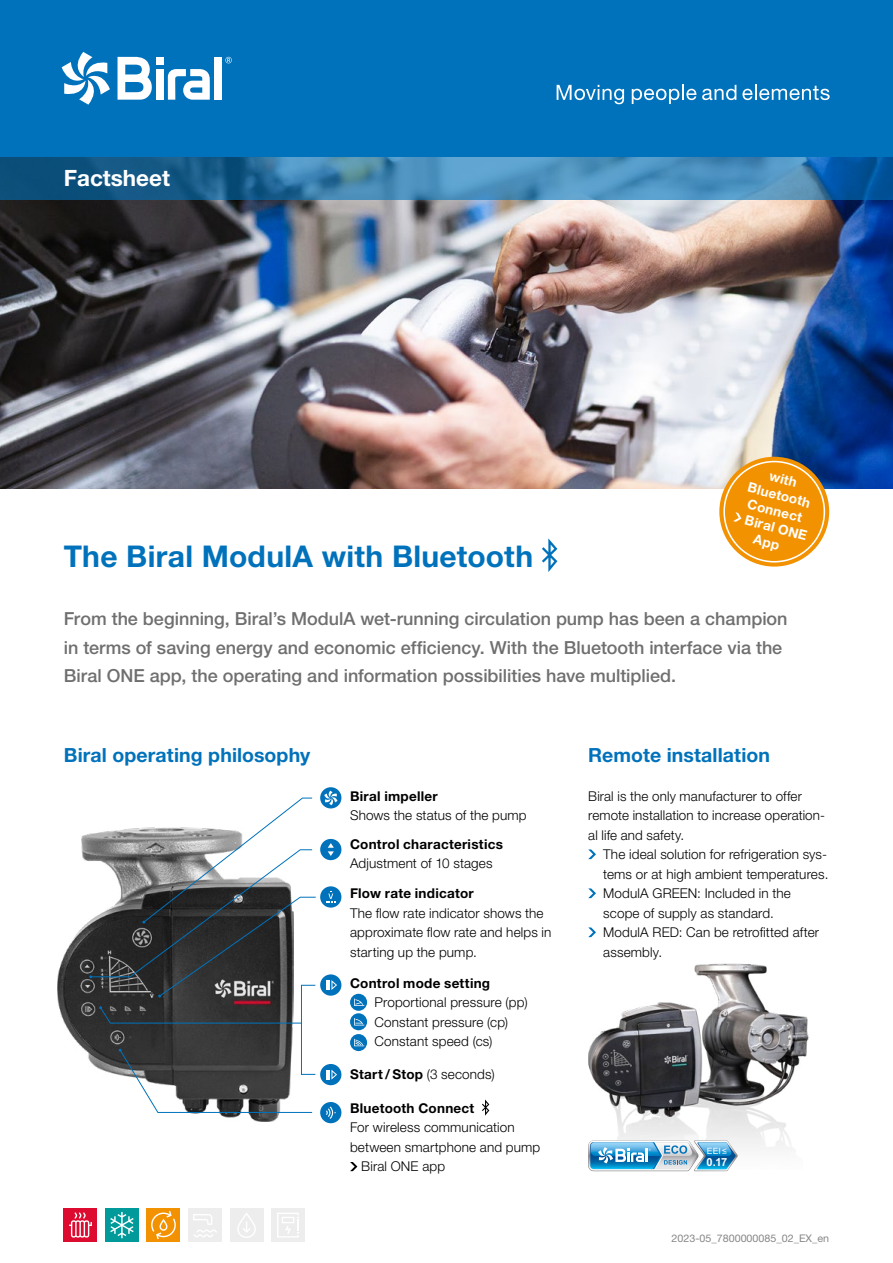
<style>
.page{position:relative;width:893px;height:1263px;background:#fff}
.page>*{position:absolute;margin:0;border:0;box-sizing:border-box;transform-origin:0 0}
.t1{font:700 30px "Helvetica Neue LT Std";letter-spacing:.01em;color:#0072bb}
.t2{font:700 22.5px "Helvetica Neue LT Std";color:#fff}
.t3{font:700 19.5px "Helvetica Neue LT Std";letter-spacing:.005em;color:#0072bb}
.t4{font:500 18px/28.5px "Helvetica Neue LT Std";color:#706f6f}
.t5{font:300 13.5px/19.5px "Helvetica Neue LT Std";letter-spacing:.01em;color:#000}
.t6{font:700 13.5px "Helvetica Neue LT Std";letter-spacing:.02em;color:#000}
.t7{font:700 13.5px/16.2px "Helvetica Neue LT Std";color:#fff;text-align:center}
.t8{font:700 11.1px "Arial";color:#fff}
.t9{font:10.5px "Helvetica Neue LT Std";color:#878787}
.t10{font:8.7px "Arial";color:#fff}
.s1{font-weight:300}
</style>
<div class="page">
<div style="left:0;top:0;width:893px;height:157px;background:#0072bb"></div>
<div style="left:156px;top:69px;width:7px;height:31px;background:#fff"></div>
<div style="left:156px;top:57px;width:7px;height:7px;background:#fff"></div>
<div style="left:214px;top:57px;width:8px;height:43px;background:#fff"></div>
<svg style="left:168px;top:69px;width:42px;height:31px"></svg>
<svg style="left:118px;top:57px;width:34px;height:43px"></svg>
<svg style="left:225px;top:57px;width:7px;height:6px"></svg>
<svg style="left:62px;top:52px;width:48px;height:53px"></svg>
<img style="left:0;top:200px;width:893px;height:289px">
<svg style="left:0;top:157px;width:893px;height:43px;background:#3579a8"></svg>
<div style="left:147px;top:1208px;width:33px;height:34px;background:#f39200"></div>
<svg style="left:151px;top:1211px;width:25px;height:28px"></svg>
<div style="left:105px;top:1208px;width:34px;height:34px;background:#009a9b"></div>
<svg style="left:110px;top:1212px;width:24px;height:26px"></svg>
<div style="left:64px;top:1208px;width:33px;height:34px;background:#dd0b2f"></div>
<svg style="left:69px;top:1212px;width:23px;height:25px"></svg>
<div style="left:188px;top:1208px;width:34px;height:34px;background:#ededed"></div>
<svg style="left:193px;top:1214px;width:24px;height:23px"></svg>
<div style="left:230px;top:1208px;width:33px;height:34px;background:#ededed"></div>
<svg style="left:237px;top:1213px;width:19px;height:25px"></svg>
<div style="left:272px;top:1208px;width:33px;height:34px;background:#ededed"></div>
<svg style="left:277px;top:1213px;width:22px;height:24px"></svg>
<svg style="left:557px;top:85px;width:67px;height:19px"></svg>
<svg style="left:632px;top:85px;width:104px;height:19px"></svg>
<svg style="left:742px;top:85px;width:88px;height:15px"></svg>
<svg style="left:542px;top:538px;width:15px;height:34px"></svg>
<div style="left:719px;top:457px;width:110px;height:110px;background:#f39200;border-radius:50%"></div>
<div style="left:723px;top:461px;width:102px;height:101px;border:2px solid #fff;border-radius:50%"></div>
<svg style="left:733px;top:512px;width:8px;height:10px"></svg>
<img style="left:588px;top:963px;width:221px;height:187px">
<img style="left:58px;top:834px;width:236px;height:287px">
<div style="left:350px;top:994px;width:17px;height:17px;background:#0072bb;border-radius:50%"></div>
<svg style="left:354px;top:998px;width:10px;height:8px"></svg>
<svg style="left:350px;top:1013px;width:17px;height:17px"></svg>
<svg style="left:354px;top:1018px;width:10px;height:7px"></svg>
<svg style="left:350px;top:1034px;width:17px;height:17px"></svg>
<svg style="left:354px;top:1039px;width:10px;height:7px"></svg>
<svg style="left:482px;top:1099px;width:7px;height:17px"></svg>
<svg style="left:350px;top:1162px;width:7px;height:9px"></svg>
<div style="left:320px;top:1102px;width:21px;height:21px;background:#0072bb;border-radius:50%"></div>
<svg style="left:326px;top:1106px;width:10px;height:13px"></svg>
<div style="left:320px;top:886px;width:21px;height:22px;background:#0072bb;border-radius:50%"></div>
<svg style="left:326px;top:891px;width:10px;height:11px"></svg>
<div style="left:320px;top:839px;width:21px;height:21px;background:#0072bb;border-radius:50%"></div>
<svg style="left:328px;top:843px;width:6px;height:13px"></svg>
<div style="left:320px;top:787px;width:21px;height:21px;background:#0072bb;border-radius:50%"></div>
<svg style="left:324px;top:791px;width:13px;height:14px"></svg>
<div style="left:320px;top:974px;width:21px;height:22px;background:#0072bb;border-radius:50%"></div>
<svg style="left:327px;top:980px;width:10px;height:10px"></svg>
<div style="left:320px;top:1064px;width:21px;height:21px;background:#0072bb;border-radius:50%"></div>
<svg style="left:327px;top:1070px;width:10px;height:9px"></svg>
<svg style="left:119px;top:1049px;width:194px;height:64px"></svg>
<svg style="left:99px;top:1006px;width:202px;height:17px;background:#3b3e40"></svg>
<svg style="left:89px;top:798px;width:227px;height:199px"></svg>
<div style="left:301px;top:985px;width:15px;height:89px;border:1px solid #0072bb"></div>
<svg style="left:588px;top:849px;width:8px;height:10px"></svg>
<svg style="left:588px;top:888px;width:8px;height:10px"></svg>
<svg style="left:588px;top:927px;width:8px;height:10px"></svg>
<svg style="left:588px;top:1140px;width:150px;height:31px"></svg>
<h2 class="t2" style="left:64px;top:164px;width:108px">Factsheet</h2>
<h1 class="t1" style="left:64px;top:537px;width:471px">The Biral ModulA with Bluetooth</h1>
<p class="t7" style="left:754px;top:463px;width:71px;rotate:15deg">with<br>Bluetooth<br>Connect<br>Biral ONE<br>App</p>
<p class="t4" style="left:64px;top:604px;width:725px">From the beginning, Biral’s ModulA wet-running circulation pump has been a champion in terms of saving energy and economic efficiency. With the Bluetooth interface via the<br>Biral ONE app, the operating and information possibilities have multiplied.</p>
<h3 class="t3" style="left:64px;top:743px;width:248px">Biral operating philosophy</h3>
<p class="t6" style="left:350px;top:787px;width:89px">Biral impeller</p>
<p class="t5" style="left:350px;top:805px;width:178px">Shows the status of the pump</p>
<p class="t6" style="left:350px;top:835px;width:154px">Control characteristics</p>
<p class="t5" style="left:350px;top:853px;width:144px">Adjustment of 10 stages</p>
<p class="t6" style="left:350px;top:885px;width:125px">Flow rate indicator</p>
<p class="t5" style="left:350px;top:903px;width:203px">The flow rate indicator shows the approximate flow rate and helps in starting up the pump.</p>
<p class="t6" style="left:350px;top:975px;width:142px">Control mode setting</p>
<p class="t5" style="left:375px;top:992px;width:155px">Proportional pressure (pp)<br>Constant pressure (cp)<br>Constant speed (cs)</p>
<p class="t6" style="left:350px;top:1065px;width:146px">Start/ Stop <span class="s1">(3 seconds)</span></p>
<p class="t6" style="left:350px;top:1099px;width:126px">Bluetooth Connect</p>
<p class="t5" style="left:350px;top:1117px;width:166px">For wireless communication</p>
<p class="t5" style="left:350px;top:1137px;width:192px">between smartphone and pump</p>
<p class="t5" style="left:361px;top:1156px;width:85px">Biral ONE app</p>
<h3 class="t3" style="left:588px;top:743px;width:183px">Remote installation</h3>
<p class="t5" style="left:588px;top:786px;width:238px">Biral is the only manufacturer to offer remote installation to increase operation&shy;al life and safety.</p>
<p class="t5" style="left:603px;top:844px;width:227px">The ideal solution for refrigeration sys&shy;tems or at high ambient temperatures.<br>ModulA GREEN: Included in the scope of supply as standard.<br>ModulA RED: Can be retrofitted after assembly.</p>
<p class="t10" style="left:707px;top:1144px;width:21px">EEI ≤</p>
<p class="t8" style="left:707px;top:1154px;width:22px">0.17</p>
<p class="t9" style="left:672px;top:1232px;width:159px">2023-05_7800000085_02_EX_en</p>
</div>
